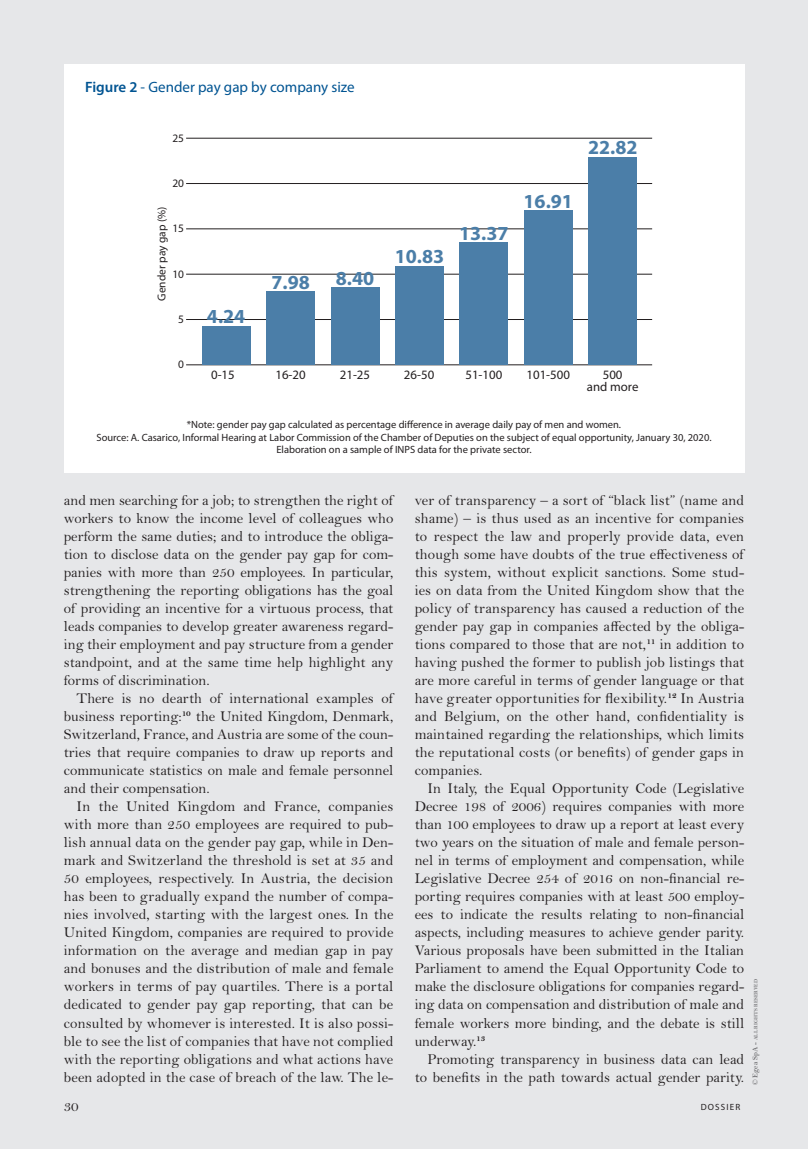
<style>
.page{position:relative;width:808px;height:1149px;background:#fff}
.page>*{position:absolute;margin:0;border:0;box-sizing:border-box;transform-origin:0 0}
.t1{font:700 19.95px "Myriad Pro";color:#4b7ea8}
.t2{font:15px/18px "Bell MT Std";color:#231f20;text-align:justify}
.t3{font:15px "Myriad Pro";color:#005492}
.t4{font:12.9px/12.8px "Myriad Pro";color:#231f20;text-align:center}
.t5{font:11.4px "Myriad Pro";color:#231f20}
.t6{font:10.5px/12.6px "Myriad Pro";color:#231f20;text-align:center}
.t7{font:9px "Myriad Pro";letter-spacing:.13em;color:#231f20}
.t8{font:600 5.25px "Bell MT Std";color:#636366}
.s1{font-weight:600}
.s2{font-weight:400;font-size:7.5px}
.s3{font-size:7.5px}
</style>
<div class="page">
<div style="left:0;top:0;width:808px;height:1148px;background:#e6e7e9"></div>
<div style="left:64px;top:64px;width:680px;height:408px;background:#fff"></div>
<hr style="left:186px;top:319px;width:466px;height:1px;background:#231f20">
<hr style="left:186px;top:364px;width:466px;height:1px;background:#231f20">
<hr style="left:186px;top:228px;width:466px;height:1px;background:#231f20">
<hr style="left:186px;top:274px;width:466px;height:1px;background:#231f20">
<hr style="left:186px;top:138px;width:466px;height:1px;background:#231f20">
<hr style="left:186px;top:183px;width:466px;height:1px;background:#231f20">
<div style="left:202px;top:326px;width:48px;height:39px;background:#4b7ea8"></div>
<div style="left:266px;top:291px;width:49px;height:74px;background:#4b7ea8"></div>
<div style="left:331px;top:287px;width:48px;height:78px;background:#4b7ea8"></div>
<div style="left:395px;top:266px;width:49px;height:99px;background:#4b7ea8"></div>
<div style="left:460px;top:242px;width:48px;height:123px;background:#4b7ea8"></div>
<div style="left:524px;top:211px;width:48px;height:154px;background:#4b7ea8"></div>
<div style="left:588px;top:157px;width:49px;height:208px;background:#4b7ea8"></div>
<p class="t3" style="left:85px;top:78px;width:271px"><span class="s1">Figure 2</span> - Gender pay gap by company size</p>
<p class="t5" style="left:172px;top:131px;width:13px">25</p>
<p class="t5" style="left:172px;top:176px;width:13px">20</p>
<p class="t5" style="left:172px;top:221px;width:13px">15</p>
<p class="t5" style="left:172px;top:267px;width:13px">10</p>
<p class="t5" style="left:178px;top:312px;width:7px">5</p>
<p class="t5" style="left:178px;top:357px;width:7px">0</p>
<p class="t5" style="left:155px;top:301px;width:95px;rotate:-90deg">Gender pay gap (%)</p>
<h1 class="t1" style="left:207px;top:303px;width:40px">4.24</h1>
<h1 class="t1" style="left:271px;top:269px;width:40px">7.98</h1>
<h1 class="t1" style="left:336px;top:265px;width:40px">8.40</h1>
<h1 class="t1" style="left:395px;top:243px;width:51px">10.83</h1>
<h1 class="t1" style="left:459px;top:220px;width:51px">13.37</h1>
<h1 class="t1" style="left:523px;top:188px;width:51px">16.91</h1>
<h1 class="t1" style="left:588px;top:135px;width:51px">22.82</h1>
<p class="t4" style="left:211px;top:367px;width:25px">0-15</p>
<p class="t4" style="left:275px;top:367px;width:32px">16-20</p>
<p class="t4" style="left:340px;top:367px;width:32px">21-25</p>
<p class="t4" style="left:404px;top:367px;width:32px">26-50</p>
<p class="t4" style="left:465px;top:367px;width:38px">51-100</p>
<p class="t4" style="left:526px;top:367px;width:45px">101-500</p>
<p class="t4" style="left:587px;top:367px;width:53px">500<br>and more</p>
<p class="t6" style="left:96px;top:418px;width:617px">*Note: gender pay gap calculated as percentage difference in average daily pay of men and women.<br>Source: A. Casarico, Informal Hearing at Labor Commission of the Chamber of Deputies on the subject of equal opportunity, January 30, 2020.<br>Elaboration on a sample of INPS data for the private sector.</p>
<p class="t2" style="left:64px;top:491px;width:331px">and men searching for a job; to strengthen the right of workers to know the income level of colleagues who perform the same duties; and to introduce the obliga&shy;tion to disclose data on the gender pay gap for com&shy;panies with more than 250 employees. In particular, strengthening the reporting obligations has the goal of providing an incentive for a virtuous process, that leads companies to develop greater awareness regard&shy;ing their employment and pay structure from a gender standpoint, and at the same time help highlight any forms of discrimination.</p>
<p class="t2" style="left:64px;top:689px;width:331px;text-indent:13px">There is no dearth of international examples of business reporting:<sup>10</sup> the United Kingdom, Denmark, Switzerland, France, and Austria are some of the coun&shy;tries that require companies to draw up reports and communicate statistics on male and female personnel and their compensation.</p>
<p class="t2" style="left:64px;top:797px;width:331px;text-indent:13px">In the United Kingdom and France, companies with more than 250 employees are required to pub&shy;lish annual data on the gender pay gap, while in Den&shy;mark and Switzerland the threshold is set at 35 and 50 employees, respectively. In Austria, the decision has been to gradually expand the number of compa&shy;nies involved, starting with the largest ones. In the United Kingdom, companies are required to provide information on the average and median gap in pay and bonuses and the distribution of male and female workers in terms of pay quartiles. There is a portal dedicated to gender pay gap reporting, that can be consulted by whomever is interested. It is also possi&shy;ble to see the list of companies that have not complied with the reporting obligations and what actions have been adopted in the case of breach of the law. The le-</p>
<p class="t2" style="left:415px;top:491px;width:331px">ver of transparency – a sort of “black list” (name and shame) – is thus used as an incentive for companies to respect the law and properly provide data, even though some have doubts of the true effectiveness of this system, without explicit sanctions. Some stud&shy;ies on data from the United Kingdom show that the policy of transparency has caused a reduction of the gender pay gap in companies affected by the obliga&shy;tions compared to those that are not,<sup>11</sup> in addition to having pushed the former to publish job listings that are more careful in terms of gender language or that have greater opportunities for flexibility.<sup>12</sup> In Austria and Belgium, on the other hand, confidentiality is maintained regarding the relationships, which limits the reputational costs (or benefits) of gender gaps in companies.</p>
<p class="t2" style="left:415px;top:779px;width:331px;text-indent:13px">In Italy, the Equal Opportunity Code (Legislative Decree 198 of 2006) requires companies with more than 100 employees to draw up a report at least every two years on the situation of male and female person&shy;nel in terms of employment and compensation, while Legislative Decree 254 of 2016 on non-financial re&shy;porting requires companies with at least 500 employ&shy;ees to indicate the results relating to non-financial aspects, including measures to achieve gender parity.<br>Various proposals have been submitted in the Italian Parliament to amend the Equal Opportunity Code to make the disclosure obligations for companies regard&shy;ing data on compensation and distribution of male and female workers more binding, and the debate is still underway.<sup>13</sup></p>
<p class="t2" style="left:415px;top:1049px;width:331px;text-align:right">Promoting transparency in business data can lead to benefits in the path towards actual gender parity.</p>
<p class="t8" style="left:753px;top:1084px;width:107px;rotate:-90deg"><span class="s2">©</span> <span class="s3">Egea SpA -</span> ALL RIGHTS RESERVED</p>
<p class="t2" style="left:64px;top:1097px;width:16px">30</p>
<p class="t7" style="left:701px;top:1101px;width:41px">DOSSIER</p>
</div>
